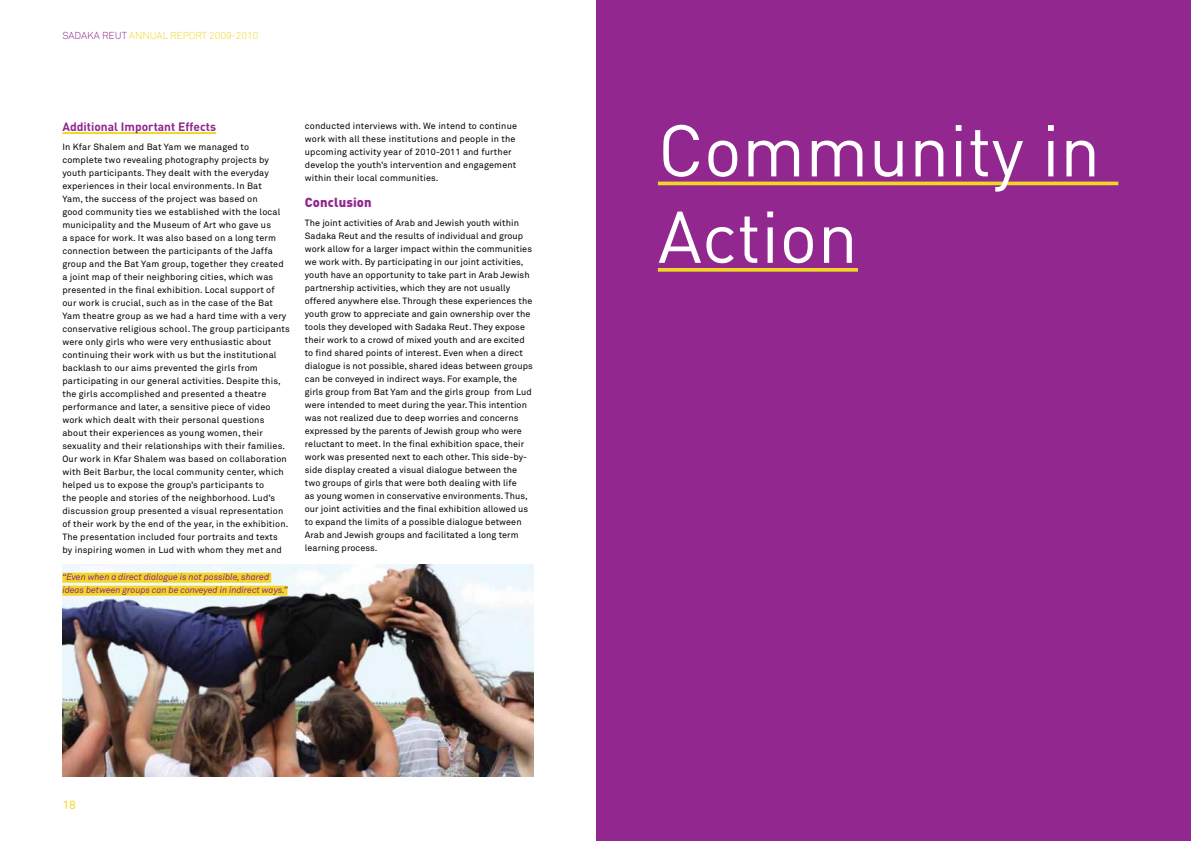
<style>
.page{position:relative;width:1191px;height:842px;background:#fff}
.page>*{position:absolute;margin:0;border:0;box-sizing:border-box;transform-origin:0 0}
.t1{font:72px/86.4px "DIN Pro";color:#fff}
.t2{font:900 13px "DIN Pro";letter-spacing:.01em;color:#92278f}
.t3{font:700 12px "DIN Pro";color:#92278f}
.t4{font:12px "Akkurat Pro";color:#f1d725}
.t5{font:10px "Akkurat Light Pro";color:#f1d725}
.t6{font:9px/13px "Akkurat Pro";letter-spacing:.015em;color:#000}
.t7{font:italic 9px/13px "Akkurat Pro";letter-spacing:-.01em;color:#92278f}
.s1{color:#92278f}
</style>
<div class="page">
<div style="left:596px;top:0;width:595px;height:841px;background:#92278f"></div>
<hr style="left:658px;top:182px;width:460px;height:3px;background:#f1d725">
<svg style="left:658px;top:268px;width:200px;height:4px"></svg>
<hr style="left:62px;top:132px;width:154px;height:2px;background:#f1d725">
<img style="left:62px;top:565px;width:471px;height:212px">
<div style="left:62px;top:573px;width:209px;height:10px;background:#f1d725"></div>
<div style="left:62px;top:586px;width:225px;height:10px;background:#f1d725"></div>
<p class="t5" style="left:62px;top:30px;width:197px"><span class="s1">SADAKA REUT</span> ANNUAL REPORT 2009-2010</p>
<h3 class="t3" style="left:62px;top:119px;width:155px">Additional Important Effects</h3>
<p class="t6" style="left:62px;top:140px;width:229px">In Kfar Shalem and Bat Yam we managed to complete two revealing photography projects by youth participants. They dealt with the everyday experiences in their local environments. In Bat<br>Yam, the success of the project was based on<br>good community ties we established with the local municipality and the Museum of Art who gave us<br>a space for work. It was also based on a long term connection between the participants of the Jaffa group and the Bat Yam group, together they created a joint map of their neighboring cities, which was presented in the final exhibition. Local support of our work is crucial, such as in the case of the Bat Yam theatre group as we had a hard time with a very conservative religious school. The group participants were only girls who were very enthusiastic about continuing their work with us but the institutional backlash to our aims prevented the girls from participating in our general activities. Despite this, the girls accomplished and presented a theatre performance and later, a sensitive piece of video work which dealt with their personal questions about their experiences as young women, their sexuality and their relationships with their families.<br>Our work in Kfar Shalem was based on collaboration with Beit Barbur, the local community center, which helped us to expose the group’s participants to<br>the people and stories of the neighborhood. Lud’s discussion group presented a visual representation of their work by the end of the year, in the exhibition.<br>The presentation included four portraits and texts by inspiring women in Lud with whom they met and</p>
<p class="t7" style="left:62px;top:570px;width:227px">“Even when a direct dialogue is not possible, shared ideas between groups can be conveyed in indirect ways.”</p>
<p class="t6" style="left:305px;top:120px;width:214px">conducted interviews with. We intend to continue work with all these institutions and people in the upcoming activity year of 2010-2011 and further develop the youth’s intervention and engagement within their local communities.</p>
<h2 class="t2" style="left:305px;top:193px;width:68px">Conclusion</h2>
<p class="t6" style="left:305px;top:216px;width:229px">The joint activities of Arab and Jewish youth within Sadaka Reut and the results of individual and group work allow for a larger impact within the communities we work with. By participating in our joint activities, youth have an opportunity to take part in Arab Jewish partnership activities, which they are not usually offered anywhere else. Through these experiences the youth grow to appreciate and gain ownership over the tools they developed with Sadaka Reut. They expose their work to a crowd of mixed youth and are excited to find shared points of interest. Even when a direct dialogue is not possible, shared ideas between groups can be conveyed in indirect ways. For example, the girls group from Bat Yam and the girls group from Lud were intended to meet during the year. This intention was not realized due to deep worries and concerns expressed by the parents of Jewish group who were reluctant to meet. In the final exhibition space, their work was presented next to each other. This side-by&shy;side display created a visual dialogue between the two groups of girls that were both dealing with life<br>as young women in conservative environments. Thus, our joint activities and the final exhibition allowed us to expand the limits of a possible dialogue between Arab and Jewish groups and facilitated a long term learning process.</p>
<h3 class="t4" style="left:62px;top:798px;width:15px">18</h3>
<h1 class="t1" style="left:658px;top:104px;width:444px">Community in<br>Action</h1>
</div>
